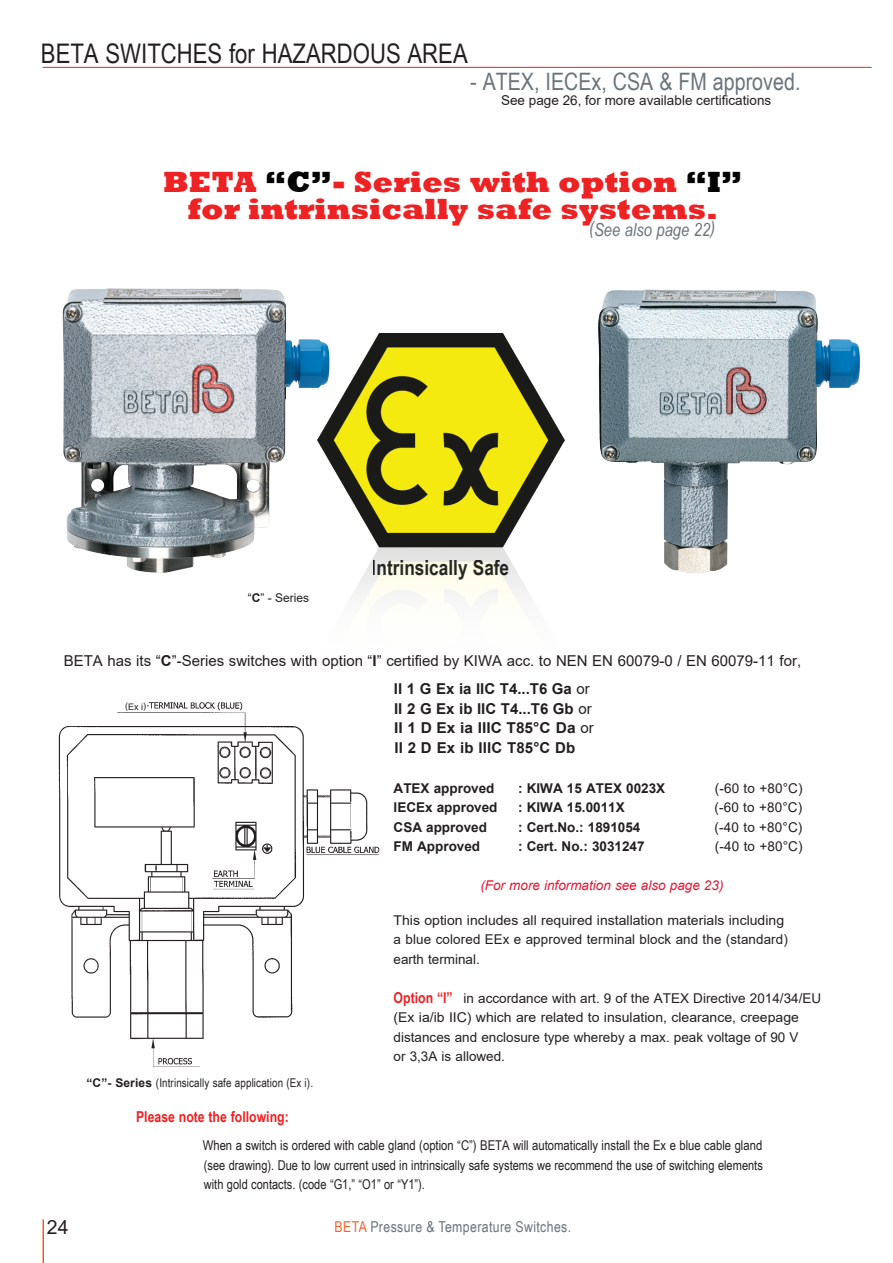
<style>
.page{position:relative;width:893px;height:1263px;background:#fff}
.page>*{position:absolute;margin:0;border:0;box-sizing:border-box;transform-origin:0 0}
.t1{font:800 30px/27px "Rockwell";color:#ee2123;text-align:center}
.t2{font:27px "Arial Narrow";color:#231f20}
.t3{font:24px "Arial Narrow";color:#6a747b}
.t4{font:700 21px "Arial Narrow";color:#000}
.t5{font:19.5px "Arial";color:#231f20}
.t6{font:italic 18px "Arial Narrow";color:#6a747b}
.t7{font:15px/28.5px "Arial";color:#231f20}
.t8{font:700 15px/19.5px "Arial";color:#231f20}
.t9{font:15px "Arial Narrow";letter-spacing:.025em;color:#6a747b}
.t10{font:700 15px "Arial Narrow";color:#ee2123}
.t11{font:13.5px/19.5px "Arial";color:#231f20}
.t12{font:13.5px/19.5px "Arial Narrow";color:#231f20;text-align:justify}
.t13{font:13.5px/19.5px "Arial";color:#231f20;scale:1.04 1}
.t14{font:700 13.5px "Arial";color:#231f20}
.t15{font:italic 13.5px "Arial";color:#e51836}
.t16{font:12px "Arial Narrow";letter-spacing:.01em;color:#231f20}
.t17{font:12px "Arial";color:#231f20}
.t18{font:9px "Arial";color:#231f20}
.s1{color:#000}
.s2{font-weight:700}
.s3{font-weight:400}
.s4{font-family:"Arial Narrow";font-weight:700;font-size:15px;color:#ee2123}
.s5{font-family:"Arial";font-weight:700}
.s6{color:#f2642f}
</style>
<div class="page">
<img style="left:318px;top:334px;width:246px;height:264px">
<img style="left:58px;top:701px;width:322px;height:366px">
<hr style="left:43px;top:67px;width:829px;height:1px;background:#ee2123">
<hr style="left:43px;top:1219px;width:1px;height:44px;background:#ea5d25">
<img style="left:62px;top:288px;width:223px;height:285px">
<div style="left:118px;top:702px;width:28px;height:9px;background:#fff"></div>
<img style="left:285px;top:333px;width:44px;height:55px">
<img style="left:598px;top:289px;width:220px;height:284px">
<img style="left:816px;top:333px;width:44px;height:55px">
<h2 class="t2" style="left:41px;top:34px;width:428px">BETA SWITCHES for HAZARDOUS AREA</h2>
<h3 class="t3" style="left:470px;top:64px;width:332px">- ATEX, IECEx, CSA &amp; FM approved.</h3>
<p class="t11" style="left:501px;top:91px;width:272px">See page 26, for more available certifications</p>
<h1 class="t1" style="left:163px;top:169px;width:581px">BETA <span class="s1">“C”</span>- Series with option <span class="s1">“I” </span>for intrinsically safe systems.</h1>
<h3 class="t6" style="left:589px;top:217px;width:127px">(See also page 22)</h3>
<p class="t17" style="left:248px;top:589px;width:63px">“<span class="s2">C</span>” - Series</p>
<h3 class="t4" style="left:372px;top:552px;width:139px">Intrinsically Safe</h3>
<p class="t7" style="left:394px;top:646px;width:409px;text-indent:-330px">BETA has its “<span class="s2">C</span>”-Series switches with option “<span class="s2">I</span>” certified by KIWA acc. to NEN EN 60079-0 / EN 60079-11 for,<br><span class="s2">II 1 G Ex ia IIC T4...T6 Ga</span> or</p>
<p class="t8" style="left:394px;top:699px;width:201px">II 2 G Ex ib IIC T4...T6 Gb <span class="s3">or<br></span>II 1 D Ex ia IIIC T85°C Da <span class="s3">or<br></span>II 2 D Ex ib IIIC T85°C Db</p>
<p class="t14" style="left:394px;top:778px;width:102px">ATEX approved</p>
<p class="t14" style="left:518px;top:778px;width:149px">: KIWA 15 ATEX 0023X</p>
<p class="t11" style="left:715px;top:778px;width:89px">(-60 to +80°C)</p>
<p class="t14" style="left:394px;top:798px;width:105px">IECEx approved</p>
<p class="t14" style="left:518px;top:798px;width:108px">: KIWA 15.0011X</p>
<p class="t11" style="left:714px;top:798px;width:89px">(-60 to +80°C)</p>
<p class="t14" style="left:394px;top:817px;width:95px">CSA approved</p>
<p class="t14" style="left:518px;top:817px;width:124px">: Cert.No.: 1891054</p>
<p class="t11" style="left:715px;top:817px;width:89px">(-40 to +80°C)</p>
<p class="t14" style="left:394px;top:837px;width:88px">FM Approved</p>
<p class="t14" style="left:518px;top:837px;width:128px">: Cert. No.: 3031247</p>
<p class="t11" style="left:715px;top:837px;width:89px">(-40 to +80°C)</p>
<p class="t15" style="left:480px;top:877px;width:245px">(For more information see also page 23)</p>
<p class="t13" style="left:394px;top:910px;width:381px">This option includes all required installation materials including a blue colored EEx e approved terminal block and the (standard) earth terminal.</p>
<p class="t11" style="left:394px;top:988px;width:429px"><span class="s4">Option “I”</span> in accordance with art. 9 of the ATEX Directive 2014/34/EU (Ex ia/ib IIC) which are related to insulation, clearance, creepage distances and enclosure type whereby a max. peak voltage of 90 V<br>or 3,3A is allowed.</p>
<p class="t16" style="left:86px;top:1074px;width:228px"><span class="s5">“C”- Series</span> (Intrinsically safe application (Ex i).</p>
<p class="t10" style="left:136px;top:1105px;width:154px">Please note the following:</p>
<p class="t12" style="left:203px;top:1135px;width:562px">When a switch is ordered with cable gland (option “C”) BETA will automatically install the Ex e blue cable gland (see drawing). Due to low current used in intrinsically safe systems we recommend the use of switching elements with gold contacts. (code “G1,” “O1” or “Y1”).</p>
<p class="t18" style="left:125px;top:701px;width:22px">(Ex i)</p>
<h3 class="t5" style="left:47px;top:1213px;width:23px">24</h3>
<p class="t9" style="left:335px;top:1216px;width:238px"><span class="s6">BETA</span> Pressure &amp; Temperature Switches.</p>
</div>
